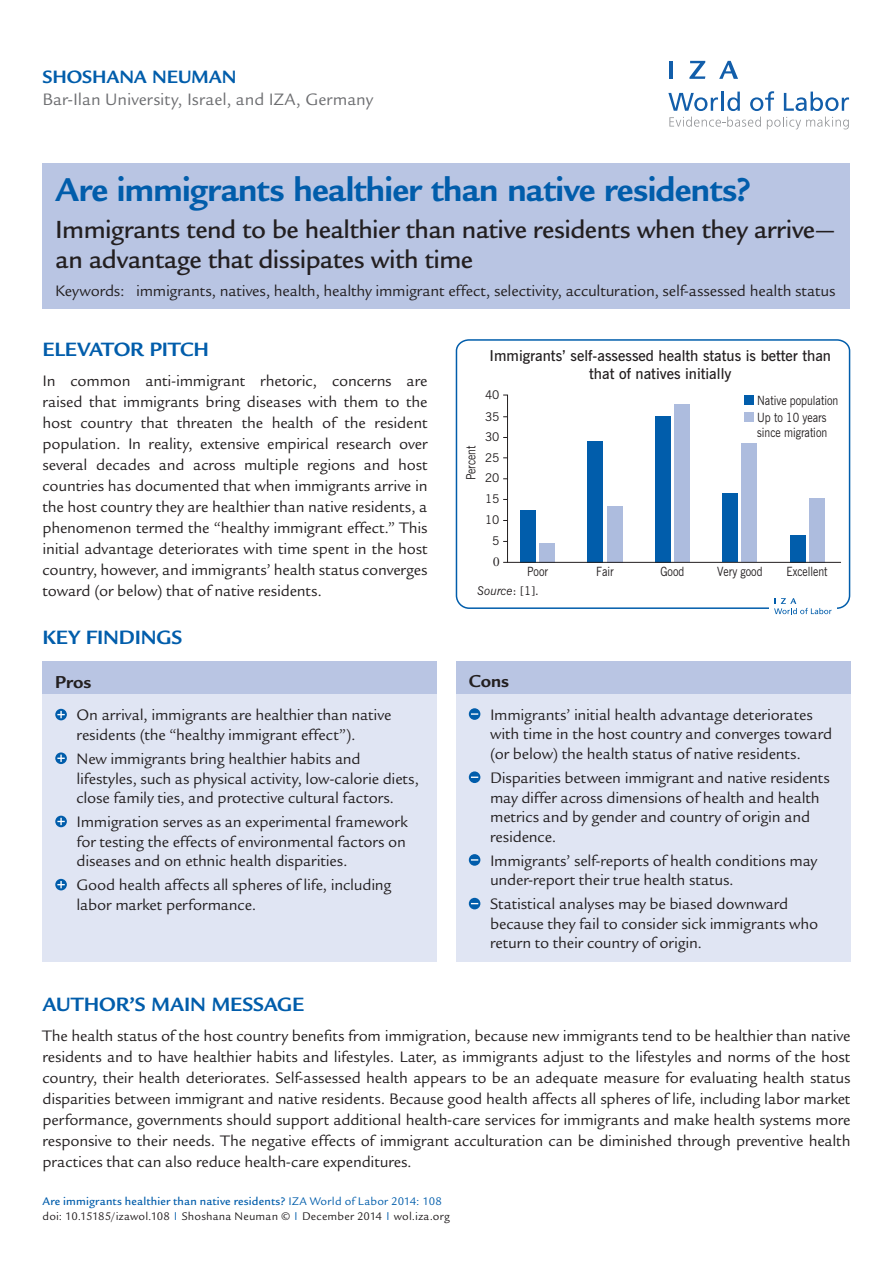
<style>
.page{position:relative;width:893px;height:1263px;background:#fff}
.page>*{position:absolute;margin:0;border:0;box-sizing:border-box;transform-origin:0 0}
.t1{font:700 36px "Legacy Sans Std";letter-spacing:-.015em;color:#015dab}
.t2{font:500 27px/30px "Legacy Sans Std";letter-spacing:-.015em;color:#231f20}
.t3{font:700 21px "Legacy Sans Std";letter-spacing:-.01em;color:#015dab}
.t4{font:700 19.5px "Legacy Sans Std";letter-spacing:-.005em;color:#015dab}
.t5{font:700 18.75px "Legacy Sans Std";color:#231f20}
.t6{font:18px "Legacy Sans Std";color:#6c6d70}
.t7{font:16.5px/21px "Legacy Sans Std";letter-spacing:-.01em;color:#231f20}
.t8{font:600 15px/18px "News Gothic BT";color:#231f20;text-align:center}
.t9{font:12.75px/17.1px "News Gothic BT";color:#231f20;scale:.85 1}
.t10{font:12px/15px "Legacy Sans Std";letter-spacing:.015em;color:#231f20}
.t11{font:12px/22px "News Gothic BT";color:#231f20}
.t12{font:italic 12px "News Gothic BT";color:#231f20}
.s1{font-style:normal}
.s2{font-weight:500;color:#015dab}
.s3{color:#015dab}
</style>
<div class="page">
<svg style="left:668px;top:93px;width:50px;height:18px"></svg>
<hr style="left:721px;top:92px;width:3px;height:19px;background:#125eaa">
<svg style="left:727px;top:92px;width:13px;height:19px"></svg>
<svg style="left:750px;top:91px;width:24px;height:20px"></svg>
<svg style="left:784px;top:92px;width:65px;height:19px"></svg>
<svg style="left:669px;top:117px;width:92px;height:10px"></svg>
<svg style="left:767px;top:117px;width:82px;height:12px"></svg>
<hr style="left:669px;top:61px;width:4px;height:18px;background:#125eaa">
<svg style="left:689px;top:61px;width:16px;height:18px"></svg>
<svg style="left:719px;top:61px;width:19px;height:18px"></svg>
<div style="left:456px;top:663px;width:394px;height:299px;background:#e0e5f3"></div>
<div style="left:43px;top:663px;width:394px;height:299px;background:#e0e5f3"></div>
<div style="left:43px;top:661px;width:394px;height:32px;background:#b9c5e3"></div>
<div style="left:456px;top:661px;width:394px;height:32px;background:#b9c5e3"></div>
<svg style="left:55px;top:709px;width:12px;height:11px"></svg>
<svg style="left:57px;top:711px;width:8px;height:7px"></svg>
<svg style="left:55px;top:752px;width:12px;height:12px"></svg>
<svg style="left:57px;top:755px;width:8px;height:7px"></svg>
<svg style="left:55px;top:816px;width:12px;height:11px"></svg>
<svg style="left:57px;top:818px;width:8px;height:7px"></svg>
<svg style="left:55px;top:879px;width:12px;height:11px"></svg>
<svg style="left:57px;top:881px;width:8px;height:7px"></svg>
<div style="left:469px;top:708px;width:11px;height:12px;background:#015dab;border-radius:50%"></div>
<svg style="left:471px;top:713px;width:7px;height:2px"></svg>
<div style="left:469px;top:771px;width:11px;height:12px;background:#015dab;border-radius:50%"></div>
<svg style="left:471px;top:776px;width:7px;height:2px"></svg>
<div style="left:469px;top:854px;width:11px;height:12px;background:#015dab;border-radius:50%"></div>
<svg style="left:471px;top:859px;width:7px;height:2px"></svg>
<svg style="left:469px;top:898px;width:11px;height:11px"></svg>
<div style="left:43px;top:163px;width:807px;height:146px;background:#b9c5e3"></div>
<svg style="left:456px;top:339px;width:395px;height:270px"></svg>
<div style="left:520px;top:510px;width:15px;height:52px;background:#015dab"></div>
<div style="left:539px;top:543px;width:16px;height:19px;background:#adbcde"></div>
<div style="left:587px;top:441px;width:16px;height:121px;background:#015dab"></div>
<div style="left:607px;top:506px;width:15px;height:56px;background:#adbcde"></div>
<div style="left:655px;top:416px;width:15px;height:146px;background:#015dab"></div>
<div style="left:674px;top:404px;width:16px;height:158px;background:#adbcde"></div>
<div style="left:722px;top:493px;width:16px;height:69px;background:#015dab"></div>
<div style="left:742px;top:443px;width:15px;height:119px;background:#adbcde"></div>
<div style="left:790px;top:535px;width:15px;height:27px;background:#015dab"></div>
<div style="left:809px;top:498px;width:16px;height:64px;background:#adbcde"></div>
<hr style="left:503px;top:562px;width:338px;height:1px;background:#231f20">
<div style="left:744px;top:396px;width:9px;height:9px;background:#015dab"></div>
<div style="left:744px;top:413px;width:9px;height:9px;background:#adbcde"></div>
<div style="left:769px;top:593px;width:68px;height:27px;background:#fff"></div>
<svg style="left:774px;top:598px;width:58px;height:16px"></svg>
<svg style="left:493px;top:394px;width:15px;height:172px"></svg>
<p class="t4" style="left:43px;top:66px;width:196px">Shoshana Neuman</p>
<p class="t6" style="left:43px;top:89px;width:332px">Bar-Ilan University, Israel, and IZA, Germany</p>
<h1 class="t1" style="left:55px;top:169px;width:697px">Are immigrants healthier than native residents?</h1>
<h2 class="t2" style="left:55px;top:214px;width:781px">Immigrants tend to be healthier than native residents when they arrive— an advantage that dissipates with time</h2>
<p class="t7" style="left:55px;top:281px;width:782px">Keywords: immigrants, natives, health, healthy immigrant effect, selectivity, acculturation, self-assessed health status</p>
<p class="t3" style="left:43px;top:337px;width:165px">ELEVATOR PITCH</p>
<p class="t7" style="left:43px;top:370px;width:387px;text-align:justify">In common anti-immigrant rhetoric, concerns are raised that immigrants bring diseases with them to the host country that threaten the health of the resident population. In reality, extensive empirical research over several decades and across multiple regions and host countries has documented that when immigrants arrive in the host country they are healthier than native residents, a phenomenon termed the “healthy immigrant effect.” This initial advantage deteriorates with time spent in the host country, however, and immigrants’ health status converges toward (or below) that of native residents.</p>
<p class="t3" style="left:43px;top:625px;width:141px">KEY FINDINGS</p>
<p class="t5" style="left:55px;top:671px;width:38px">Pros</p>
<p class="t7" style="left:77px;top:706px;width:316px;line-height:19.5px">On arrival, immigrants are healthier than native residents (the “healthy immigrant effect”).</p>
<p class="t7" style="left:77px;top:749px;width:344px;line-height:19.5px">New immigrants bring healthier habits and lifestyles, such as physical activity, low-calorie diets, close family ties, and protective cultural factors.</p>
<p class="t7" style="left:77px;top:812px;width:333px;line-height:19.5px;text-align:justify">Immigration serves as an experimental framework for testing the effects of environmental factors on diseases and on ethnic health disparities.</p>
<p class="t7" style="left:77px;top:876px;width:316px;line-height:19.5px">Good health affects all spheres of life, including labor market performance.</p>
<p class="t9" style="left:462px;top:480px;width:42px;rotate:-90deg">Percent</p>
<p class="t8" style="left:490px;top:347px;width:343px">Immigrants’ self-assessed health status is better than that of natives initially</p>
<p class="t11" style="left:485px;top:383px;width:16px">40<br>35</p>
<p class="t11" style="left:485px;top:447px;width:16px;line-height:20.7px">25<br>20</p>
<p class="t11" style="left:485px;top:509px;width:16px">10</p>
<p class="t11" style="left:485px;top:426px;width:16px">30</p>
<p class="t11" style="left:485px;top:488px;width:16px">15</p>
<p class="t11" style="left:492px;top:530px;width:9px">5</p>
<p class="t9" style="left:527px;top:563px;width:26px">Poor</p>
<p class="t9" style="left:757px;top:392px;width:97px">Native population<br>Up to 10 years</p>
<p class="t9" style="left:757px;top:424px;width:84px">since migration</p>
<p class="t9" style="left:596px;top:563px;width:22px">Fair</p>
<p class="t9" style="left:660px;top:563px;width:30px">Good</p>
<p class="t9" style="left:717px;top:563px;width:55px">Very good</p>
<p class="t9" style="left:787px;top:563px;width:50px">Excellent</p>
<p class="t12" style="left:477px;top:584px;width:63px">Source<span class="s1">: [1].</span></p>
<p class="t5" style="left:469px;top:670px;width:42px">Cons</p>
<p class="t7" style="left:490px;top:705px;width:344px;line-height:19.5px">Immigrants’ initial health advantage deteriorates with time in the host country and converges toward (or below) the health status of native residents.</p>
<p class="t7" style="left:490px;top:768px;width:341px;line-height:19.5px">Disparities between immigrant and native residents may differ across dimensions of health and health metrics and by gender and country of origin and residence.</p>
<p class="t7" style="left:490px;top:851px;width:329px;line-height:19.5px">Immigrants’ self-reports of health conditions may under-report their true health status.</p>
<p class="t7" style="left:490px;top:895px;width:330px;line-height:19.5px">Statistical analyses may be biased downward because they fail to consider sick immigrants who return to their country of origin.</p>
<p class="t3" style="left:43px;top:992px;width:261px">AUTHO R’S MAIN MESSAGE</p>
<p class="t7" style="left:43px;top:1025px;width:809px;text-align:justify">The health status of the host country benefits from immigration, because new immigrants tend to be healthier than native residents and to have healthier habits and lifestyles. Later, as immigrants adjust to the lifestyles and norms of the host country, their health deteriorates. Self-assessed health appears to be an adequate measure for evaluating health status disparities between immigrant and native residents. Because good health affects all spheres of life, including labor market performance, governments should support additional health-care services for immigrants and make health systems more responsive to their needs. The negative effects of immigrant acculturation can be diminished through preventive health practices that can also reduce health-care expenditures.</p>
<p class="t10" style="left:43px;top:1193px;width:409px"><span class="s2">Are immigrants healthier than native residents?</span> <span class="s3">IZA World of Labor 2014: 108 </span>doi: 10.15185/izawol.108 <sup>|</sup> Shoshana Neuman © <sup>|</sup> December 2014 <sup>|</sup> wol.iza.org</p>
</div>
